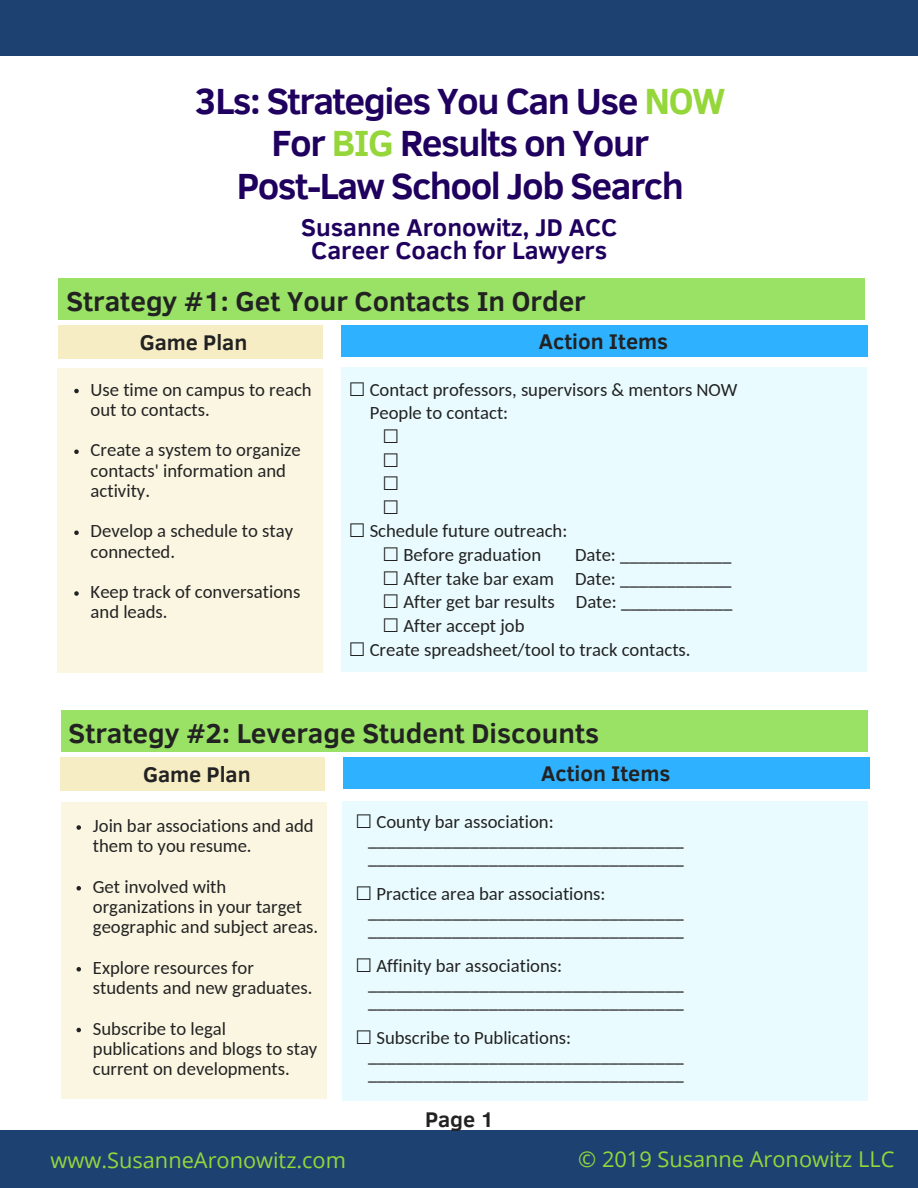
<style>
.page{position:relative;width:918px;height:1188px;background:#fff}
.page>*{position:absolute;margin:0;border:0;box-sizing:border-box;transform-origin:0 0}
.t1{font:700 37.35px/42.8px "Clear Sans";letter-spacing:-.04em;color:#1f005e;text-align:center}
.t2{font:700 28.05px "Clear Sans";color:#222}
.t3{font:700 24.9px/23.7px "Clear Sans";color:#1f005e;text-align:center}
.t4{font:21.75px "Open Sans";color:#95d63b}
.t5{font:700 21.75px "Clear Sans";color:#222}
.t6{font:18.75px/20.2px "Carlito";color:#222}
.t7{font:18.75px/23.7px "DejaVu Sans";color:#222;text-align:justify}
.s1{color:#95d63b}
.s2{font-family:"DejaVu Sans"}
</style>
<div class="page">
<div style="left:0;top:1131px;width:918px;height:57px;background:#1d4272"></div>
<div style="left:0;top:0;width:918px;height:55px;background:#1d4272"></div>
<div style="left:57px;top:368px;width:266px;height:305px;background:#fbf6e2"></div>
<div style="left:59px;top:325px;width:264px;height:34px;background:#f7edc5"></div>
<div style="left:59px;top:278px;width:806px;height:42px;background:#99e265"></div>
<div style="left:341px;top:367px;width:525px;height:305px;background:#e9fbff"></div>
<div style="left:341px;top:325px;width:526px;height:32px;background:#2eb2ff"></div>
<div style="left:61px;top:757px;width:264px;height:34px;background:#f7edc5"></div>
<div style="left:61px;top:710px;width:806px;height:42px;background:#99e265"></div>
<div style="left:343px;top:757px;width:527px;height:32px;background:#2eb2ff"></div>
<svg style="left:74px;top:389px;width:5px;height:4px"></svg>
<svg style="left:74px;top:450px;width:5px;height:4px"></svg>
<svg style="left:74px;top:531px;width:5px;height:4px"></svg>
<svg style="left:74px;top:591px;width:5px;height:5px"></svg>
<div style="left:61px;top:802px;width:265px;height:297px;background:#fbf6e2"></div>
<div style="left:342px;top:801px;width:525px;height:299px;background:#e9fbff"></div>
<svg style="left:76px;top:825px;width:5px;height:5px"></svg>
<svg style="left:76px;top:886px;width:5px;height:5px"></svg>
<svg style="left:76px;top:967px;width:5px;height:5px"></svg>
<svg style="left:76px;top:1028px;width:5px;height:4px"></svg>
<h1 class="t1" style="left:195px;top:77px;width:532px">3Ls: Strategies You Can Use <span class="s1">NOW<br></span>For <span class="s1">BIG</span> Results on Your<br>Post-Law School Job Search</h1>
<h3 class="t3" style="left:301px;top:214px;width:318px">Susanne Aronowitz, JD ACC<br>Career Coach for Lawyers</h3>
<h2 class="t2" style="left:66px;top:280px;width:521px">Strategy #1: Get Your Contacts In Order</h2>
<p class="t5" style="left:140px;top:327px;width:109px">Game Plan</p>
<p class="t5" style="left:539px;top:325px;width:131px">Action Items</p>
<p class="t6" style="left:91px;top:381px;width:223px">Use time on campus to reach out to contacts.</p>
<p class="t6" style="left:91px;top:441px;width:212px">Create a system to organize contacts' information and activity.</p>
<p class="t6" style="left:91px;top:522px;width:204px">Develop a schedule to stay connected.</p>
<p class="t6" style="left:91px;top:583px;width:211px">Keep track of conversations and leads.</p>
<p class="t6" style="left:370px;top:379px;width:369px;line-height:23.7px;text-indent:-21px"><span class="s2">☐</span> Contact professors, supervisors &amp; mentors NOW<br>People to contact:</p>
<p class="t7" style="left:382px;top:425px;width:18px">☐ ☐ ☐ ☐</p>
<p class="t6" style="left:349px;top:521px;width:220px;line-height:23.7px;text-align:center"><span class="s2">☐</span> Schedule future outreach: <span class="s2">☐</span> Before graduation</p>
<p class="t6" style="left:575px;top:546px;width:158px">Date: ____________</p>
<p class="t6" style="left:382px;top:570px;width:351px"><span class="s2">☐</span> After take bar exam Date: ____________</p>
<p class="t6" style="left:382px;top:594px;width:351px"><span class="s2">☐</span> After get bar results Date: ____________</p>
<p class="t6" style="left:382px;top:617px;width:144px"><span class="s2">☐</span> After accept job</p>
<p class="t6" style="left:349px;top:641px;width:343px"><span class="s2">☐</span> Create spreadsheet/tool to track contacts.</p>
<h2 class="t2" style="left:69px;top:712px;width:532px">Strategy #2: Leverage Student Discounts</h2>
<p class="t5" style="left:143px;top:759px;width:109px">Game Plan</p>
<p class="t5" style="left:541px;top:757px;width:131px">Action Items</p>
<p class="t6" style="left:93px;top:817px;width:222px">Join bar associations and add them to you resume.</p>
<p class="t6" style="left:93px;top:878px;width:227px">Get involved with organizations in your target geographic and subject areas.</p>
<p class="t6" style="left:93px;top:959px;width:221px">Explore resources for students and new graduates.</p>
<p class="t6" style="left:93px;top:1020px;width:226px">Subscribe to legal publications and blogs to stay current on developments.</p>
<p class="t6" style="left:368px;top:815px;width:317px;line-height:18px;text-indent:-13px"><span class="s2">☐</span> County bar association: __________________________________ __________________________________</p>
<p class="t6" style="left:368px;top:887px;width:317px;line-height:18px;text-indent:-13px"><span class="s2">☐</span> Practice area bar associations: __________________________________ __________________________________</p>
<p class="t6" style="left:368px;top:959px;width:317px;line-height:18px;text-indent:-13px"><span class="s2">☐</span> Affinity bar associations: __________________________________ __________________________________</p>
<p class="t6" style="left:368px;top:1031px;width:317px;line-height:18px;text-indent:-13px"><span class="s2">☐</span> Subscribe to Publications: __________________________________ __________________________________</p>
<p class="t5" style="left:425px;top:1104px;width:71px">Page 1</p>
<p class="t4" style="left:51px;top:1145px;width:297px">www.SusanneAronowitz.com</p>
<p class="t4" style="left:578px;top:1143px;width:318px">© 2019 Susanne Aronowitz LLC</p>
</div>
